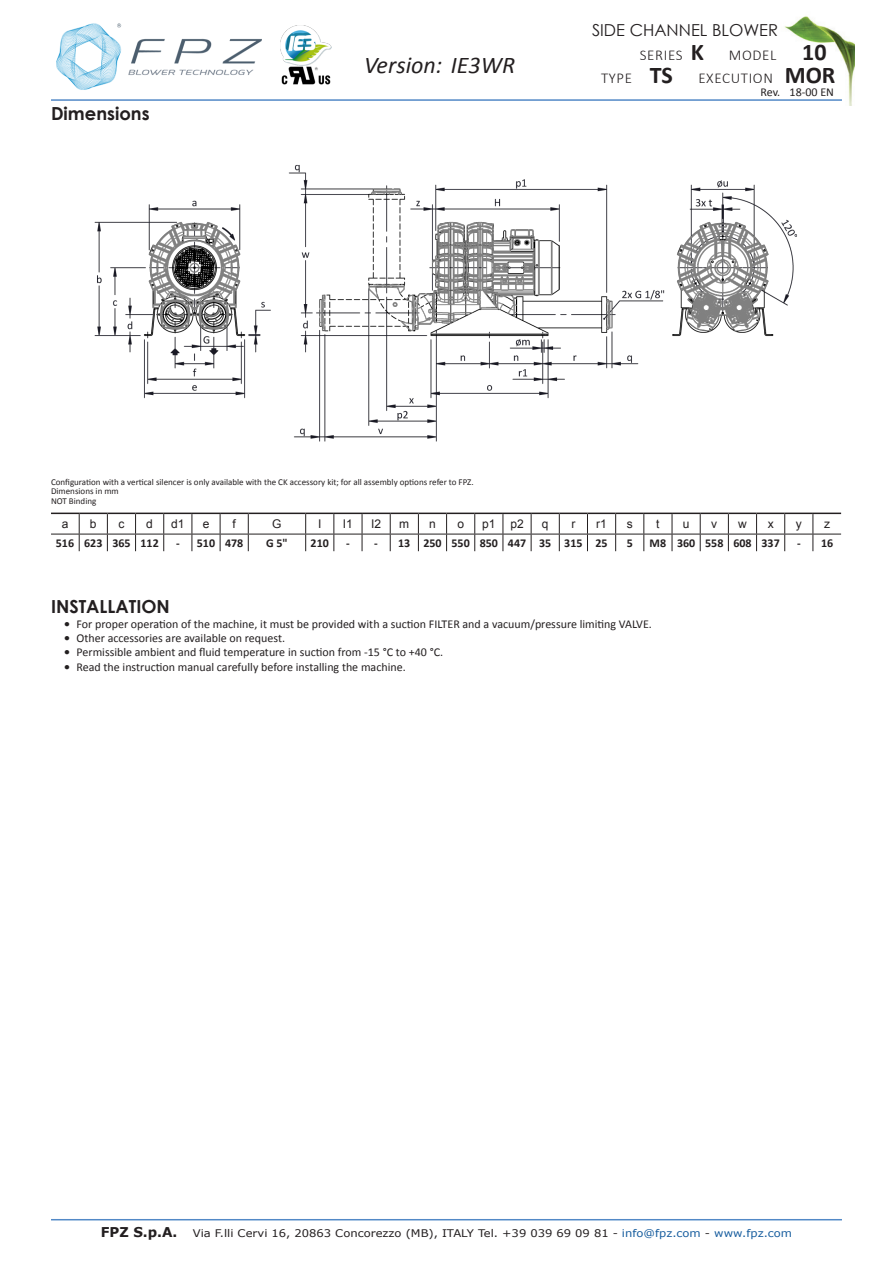
<style>
.page{position:relative;width:893px;height:1263px;background:#fff}
.page>*{position:absolute;margin:0;border:0;box-sizing:border-box;transform-origin:0 0}
.t1{font:italic 24px "Calibri";color:#231f20}
.t2{font:700 24px "Calibri";color:#231f20}
.Installazione_Titolo{font:700 18px "Century Gothic";color:#231f20}
.Ingombri_Titolo{font:700 18px "Century Gothic";color:#231f20}
.t3{font:16.5px "Century Gothic";color:#231f20}
.t4{font:300 15px "Calibri";letter-spacing:.04em;color:#231f20}
.t5{font:12px "Calibri";color:#231f20}
.TestoTabella2{font:700 12px "Calibri";color:#231f20}
.TitoloTabella2{font:12px "Arial";color:#231f20}
.t6{font:10.5px "Verdana";color:#231f20;scale:1.1 1}
.Ingombri_Nota{font:9px "Calibri";color:#231f20}
.s1{font-weight:700;font-size:24px}
.s2{font-family:"Verdana"}
.s3{font-weight:700;font-size:13.5px}
.s4{color:#175d9e}
</style>
<div class="page">
<img style="left:784px;top:16px;width:70px;height:90px">
<hr style="left:51px;top:99px;width:791px;height:2px;background:#5289c7">
<hr style="left:51px;top:1219px;width:791px;height:1px;background:#5289c7">
<img style="left:56px;top:23px;width:206px;height:67px">
<img style="left:281px;top:26px;width:51px;height:59px">
<img style="left:94px;top:164px;width:703px;height:278px">
<hr style="left:248px;top:513px;width:58px;height:1px;background:#231f20">
<svg style="left:51px;top:513px;width:198px;height:38px"></svg>
<hr style="left:248px;top:534px;width:58px;height:1px;background:#231f20">
<svg style="left:305px;top:513px;width:536px;height:38px"></svg>
<p class="Ingombri_Titolo" style="left:51px;top:100px;width:100px">Dimensions</p>
<h1 class="t1" style="left:364px;top:49px;width:152px">Version: IE3WR</h1>
<h3 class="t3" style="left:592px;top:19px;width:188px">SIDE CHANNEL BLOWER</h3>
<h1 class="t2" style="left:691px;top:36px;width:15px">K</h1>
<p class="t4" style="left:650px;top:69px;width:125px"><span class="s1">TS</span> EXECUTION</p>
<p class="t4" style="left:729px;top:45px;width:99px">MODEL <span class="s1">10</span></p>
<p class="t5" style="left:761px;top:85px;width:75px">Rev. 18-00 EN</p>
<p class="t4" style="left:640px;top:45px;width:44px">SERIES</p>
<p class="t4" style="left:601px;top:69px;width:32px">TYPE</p>
<h1 class="t2" style="left:785px;top:60px;width:52px">MOR</h1>
<p class="Ingombri_Nota" style="left:51px;top:476px;width:424px">Configuration with a vertical silencer is only available with the CK accessory kit; for all assembly options refer to FPZ.</p>
<p class="Ingombri_Nota" style="left:51px;top:486px;width:69px">Dimensions in mm</p>
<p class="Ingombri_Nota" style="left:51px;top:495px;width:47px">NOT Binding</p>
<p class="TitoloTabella2" style="left:62px;top:516px;width:8px">a</p>
<p class="TitoloTabella2" style="left:90px;top:516px;width:8px">b</p>
<p class="TitoloTabella2" style="left:118px;top:516px;width:7px">c</p>
<p class="TitoloTabella2" style="left:146px;top:516px;width:8px">d</p>
<p class="TitoloTabella2" style="left:171px;top:516px;width:15px">d1</p>
<p class="TitoloTabella2" style="left:203px;top:516px;width:8px">e</p>
<p class="TitoloTabella2" style="left:233px;top:516px;width:5px">f</p>
<p class="TitoloTabella2" style="left:272px;top:516px;width:11px">G</p>
<p class="TitoloTabella2" style="left:318px;top:516px;width:5px">I</p>
<p class="TitoloTabella2" style="left:343px;top:516px;width:12px">I1</p>
<p class="TitoloTabella2" style="left:371px;top:516px;width:12px">I2</p>
<p class="TitoloTabella2" style="left:399px;top:516px;width:11px">m</p>
<p class="TitoloTabella2" style="left:429px;top:516px;width:8px">n</p>
<p class="TitoloTabella2" style="left:457px;top:516px;width:8px">o</p>
<p class="TitoloTabella2" style="left:482px;top:516px;width:15px">p1</p>
<p class="TitoloTabella2" style="left:510px;top:516px;width:15px">p2</p>
<p class="TitoloTabella2" style="left:542px;top:516px;width:8px">q</p>
<p class="TitoloTabella2" style="left:571px;top:516px;width:5px">r</p>
<p class="TitoloTabella2" style="left:596px;top:516px;width:12px">r1</p>
<p class="TitoloTabella2" style="left:627px;top:516px;width:7px">s</p>
<p class="TitoloTabella2" style="left:656px;top:516px;width:5px">t</p>
<p class="TitoloTabella2" style="left:683px;top:516px;width:8px">u</p>
<p class="TitoloTabella2" style="left:711px;top:516px;width:7px">v</p>
<p class="TitoloTabella2" style="left:738px;top:516px;width:10px">w</p>
<p class="TitoloTabella2" style="left:768px;top:516px;width:7px">x</p>
<p class="TitoloTabella2" style="left:796px;top:516px;width:7px">y</p>
<p class="TitoloTabella2" style="left:824px;top:516px;width:7px">z</p>
<p class="TestoTabella2" style="left:56px;top:535px;width:20px">516</p>
<p class="TestoTabella2" style="left:84px;top:535px;width:20px">623</p>
<p class="TestoTabella2" style="left:112px;top:535px;width:20px">365</p>
<p class="TestoTabella2" style="left:141px;top:535px;width:20px">112</p>
<p class="TestoTabella2" style="left:176px;top:535px;width:5px">-</p>
<p class="TestoTabella2" style="left:197px;top:535px;width:20px">510</p>
<p class="TestoTabella2" style="left:225px;top:535px;width:20px">478</p>
<p class="TestoTabella2" style="left:266px;top:535px;width:23px">G 5"</p>
<p class="TestoTabella2" style="left:311px;top:535px;width:20px">210</p>
<p class="TestoTabella2" style="left:346px;top:535px;width:5px">-</p>
<p class="TestoTabella2" style="left:374px;top:535px;width:5px">-</p>
<p class="TestoTabella2" style="left:398px;top:535px;width:14px">13</p>
<p class="TestoTabella2" style="left:423px;top:535px;width:20px">250</p>
<p class="TestoTabella2" style="left:452px;top:535px;width:20px">550</p>
<p class="TestoTabella2" style="left:480px;top:535px;width:20px">850</p>
<p class="TestoTabella2" style="left:508px;top:535px;width:20px">447</p>
<p class="TestoTabella2" style="left:539px;top:535px;width:14px">35</p>
<p class="TestoTabella2" style="left:564px;top:535px;width:20px">315</p>
<p class="TestoTabella2" style="left:595px;top:535px;width:14px">25</p>
<p class="TestoTabella2" style="left:627px;top:535px;width:8px">5</p>
<p class="TestoTabella2" style="left:650px;top:535px;width:18px">M8</p>
<p class="TestoTabella2" style="left:677px;top:535px;width:20px">360</p>
<p class="TestoTabella2" style="left:705px;top:535px;width:20px">558</p>
<p class="TestoTabella2" style="left:733px;top:535px;width:20px">608</p>
<p class="TestoTabella2" style="left:761px;top:535px;width:20px">337</p>
<p class="TestoTabella2" style="left:797px;top:535px;width:5px">-</p>
<p class="TestoTabella2" style="left:821px;top:535px;width:14px">16</p>
<p class="Installazione_Titolo" style="left:51px;top:593px;width:120px">INSTALLATION</p>
<p class="t5" style="left:64px;top:616px;width:590px"><span class="s2">•</span> For proper operation of the machine, it must be provided with a suction FILTER and a vacuum/pressure limiting VALVE.</p>
<p class="t5" style="left:64px;top:630px;width:223px"><span class="s2">•</span> Other accessories are available on request.</p>
<p class="t5" style="left:64px;top:645px;width:381px"><span class="s2">•</span> Permissible ambient and fluid temperature in suction from -15 °C to +40 °C.</p>
<p class="t5" style="left:64px;top:659px;width:343px"><span class="s2">•</span> Read the instruction manual carefully before installing the machine.</p>
<p class="t6" style="left:101px;top:1226px;width:630px"><span class="s3">FPZ S.p.A.</span> Via F.lli Cervi 16, 20863 Concorezzo (MB), ITALY Tel. +39 039 69 09 81 - <span class="s4">info@fpz.com</span> - <span class="s4">www.fpz.com</span></p>
</div>
